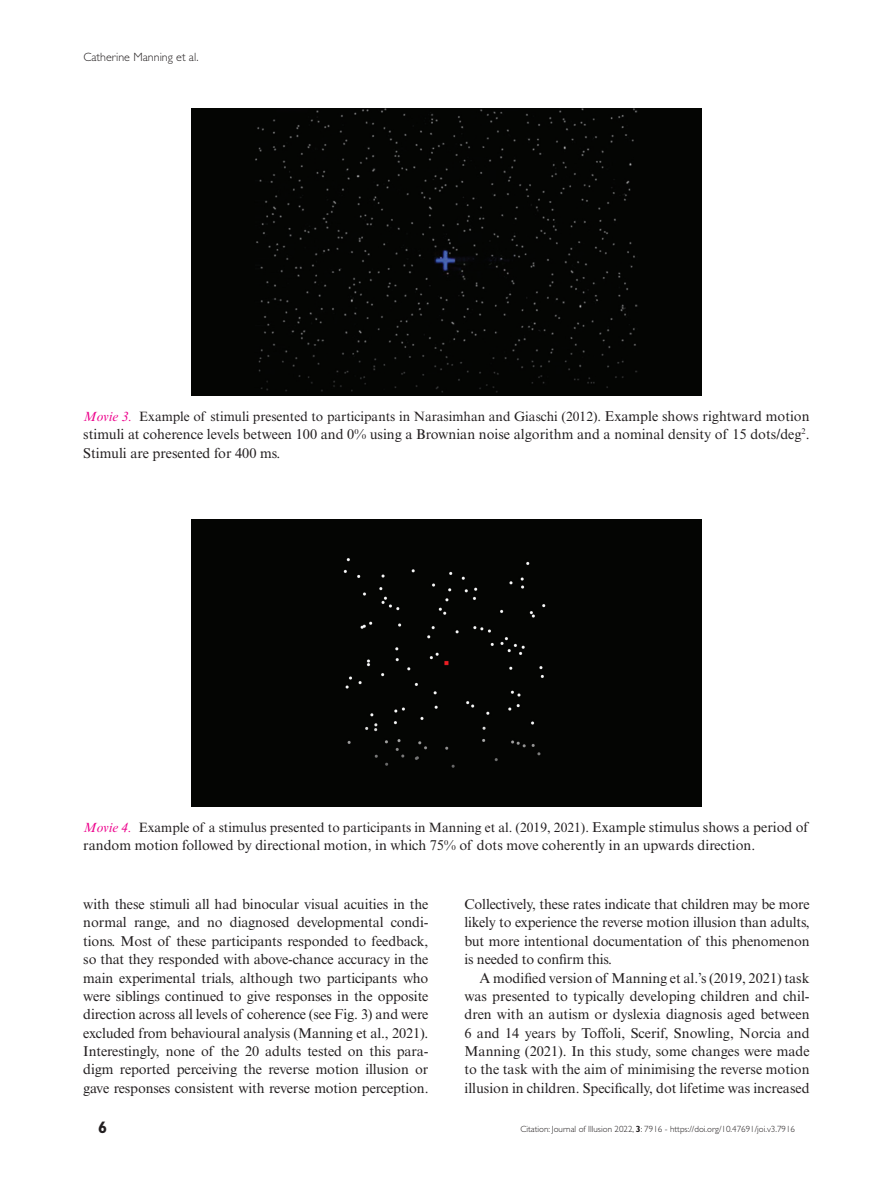
<style>
.page{position:relative;width:893px;height:1191px;background:#fff}
.page>*{position:absolute;margin:0;border:0;box-sizing:border-box;transform-origin:0 0}
.t1{font:700 16.5px "Gill Sans Std";color:#231f20}
.TXI{font:14.25px/18.3px "Times New Roman MT Std";letter-spacing:-.01em;color:#231f20;text-align:justify}
.FC{font:14.25px/18.3px "Times New Roman MT Std";color:#231f20}
.FC-2{font:13.5px "Times New Roman MT Std";color:#231f20}
.t2{font:300 12px "Gill Sans Std";color:#231f20}
.t3{font:300 9px "Gill Sans Std";color:#231f20}
.s1{font-style:italic;color:#ed028c}
.s2{font-size:14.25px}
.s3{font-weight:700}
</style>
<div class="page">
<div style="left:191px;top:108px;width:511px;height:287px;background:#040503"></div>
<div style="left:191px;top:519px;width:511px;height:287px;background:#040503"></div>
<p class="t2" style="left:83px;top:50px;width:117px">Catherine Manning et al.</p>
<p class="FC-2" style="left:83px;top:408px;width:728px"><span class="s1">Movie 3.</span> Example of stimuli presented to participants in Narasimhan and Giaschi (2012). <span class="s2">Example shows rightward motion</span></p>
<p class="FC" style="left:83px;top:425px;width:728px">stimuli at coherence levels between 100 and 0% using a Brownian noise algorithm and a nominal density of 15 dots/deg<sup>2</sup>.<br>Stimuli are presented for 400 ms.</p>
<p class="FC-2" style="left:83px;top:819px;width:726px"><span class="s1">Movie 4.</span> Example of a stimulus presented to participants in Manning et al. (2019, 2021). <span class="s2">Example stimulus shows a period of</span></p>
<p class="FC" style="left:83px;top:836px;width:673px">random motion followed by directional motion, in which 75% of dots move coherently in an upwards direction.</p>
<p class="TXI" style="left:83px;top:895px;width:347px">with these stimuli all had binocular visual acuities in the normal range, and no diagnosed developmental condi&shy;tions. Most of these participants responded to feedback, so that they responded with above-chance accuracy in the main experimental trials, although two participants who were siblings continued to give responses in the opposite direction across all levels of coherence (see Fig. 3) and were excluded from behavioural analysis (Manning et al., 2021).<br>Interestingly, none of the 20 adults tested on this para&shy;digm reported perceiving the reverse motion illusion or gave responses consistent with reverse motion perception.</p>
<p class="TXI" style="left:464px;top:895px;width:347px">Collectively, these rates indicate that children may be more likely to experience the reverse motion illusion than adults, but more intentional documentation of this phenomenon is needed to confirm this.</p>
<p class="TXI" style="left:464px;top:968px;width:347px;text-indent:15px">A modified version of Manning et al.’s (2019, 2021) task was presented to typically developing children and chil&shy;dren with an autism or dyslexia diagnosis aged between 6 and 14 years by Toffoli, Scerif, Snowling, Norcia and Manning (2021). In this study, some changes were made to the task with the aim of minimising the reverse motion illusion in children. Specifically, dot lifetime was increased</p>
<p class="t1" style="left:98px;top:1117px;width:11px">6</p>
<p class="t3" style="left:520px;top:1124px;width:276px">Citation: Journal of Illusion 2022, <span class="s3">3</span>: 7916 - https://doi.org/10.47691/joi.v3.7916</p>
</div>
